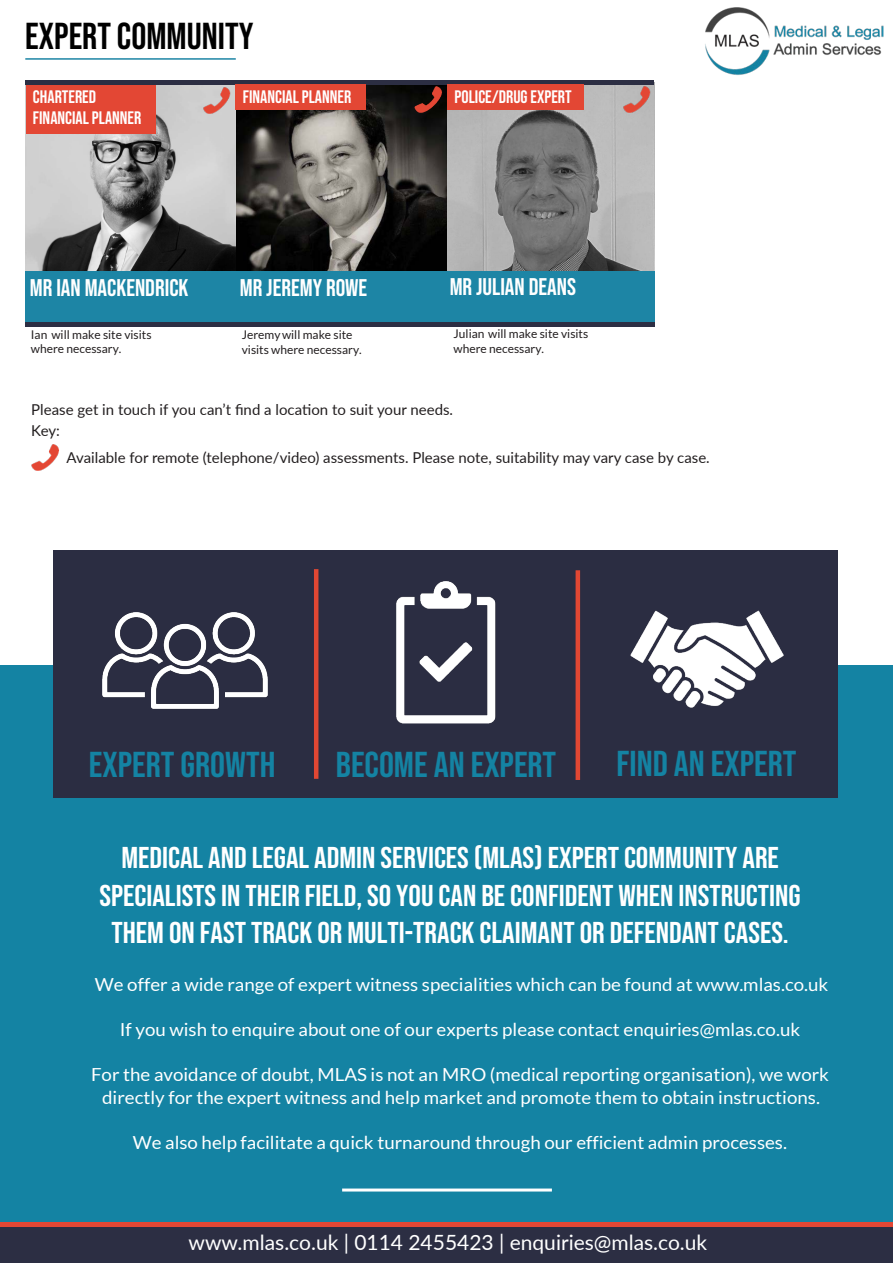
<style>
.page{position:relative;width:893px;height:1263px;background:#fff}
.page>*{position:absolute;margin:0;border:0;box-sizing:border-box;transform-origin:0 0}
.t1{font:37.5px "Bebas Neue";color:#000}
.t2{font:36px "Bebas Neue";color:#1483a3;scale:1.04 1}
.t3{font:30px/37.5px "Bebas Neue";color:#fff;text-align:center;scale:1.04 1}
.t4{font:24px "Bebas Neue";color:#fff}
.t5{font:21px "Lato";color:#fff}
.t6{font:18px/22.5px "Lato";color:#fff;text-align:center;scale:1.04 1}
.t7{font:18px/21.6px "Bebas Neue";color:#fff}
.t8{font:15px/21px "Lato";color:#231f20}
.t9{font:12px/14.4px "Lato";color:#231f20}
</style>
<div class="page">
<img style="left:446px;top:85px;width:208px;height:187px">
<img style="left:235px;top:85px;width:211px;height:187px">
<img style="left:26px;top:85px;width:209px;height:187px">
<div style="left:0;top:665px;width:893px;height:557px;background:#1483a3"></div>
<div style="left:0;top:1222px;width:893px;height:41px;background:#2c2e43"></div>
<div style="left:0;top:1222px;width:893px;height:5px;background:#e34734"></div>
<img style="left:31px;top:444px;width:28px;height:27px">
<div style="left:53px;top:550px;width:785px;height:248px;background:#2b2d42"></div>
<hr style="left:314px;top:569px;width:4px;height:210px;background:#e14733">
<hr style="left:576px;top:570px;width:4px;height:210px;background:#e14733">
<img style="left:630px;top:610px;width:154px;height:98px">
<img style="left:396px;top:581px;width:100px;height:143px">
<img style="left:102px;top:612px;width:166px;height:97px">
<hr style="left:342px;top:1188px;width:210px;height:3px;background:#fff">
<div style="left:25px;top:272px;width:630px;height:54px;background:#1d85a5"></div>
<div style="left:26px;top:85px;width:130px;height:49px;background:#e34734"></div>
<div style="left:25px;top:322px;width:630px;height:5px;background:#2c2e43"></div>
<img style="left:203px;top:86px;width:30px;height:28px">
<div style="left:25px;top:80px;width:629px;height:5px;background:#2c2e43"></div>
<div style="left:236px;top:85px;width:130px;height:25px;background:#e34734"></div>
<div style="left:447px;top:85px;width:136px;height:25px;background:#e34734"></div>
<hr style="left:25px;top:58px;width:211px;height:2px;background:#1d85a5">
<img style="left:705px;top:7px;width:178px;height:68px">
<img style="left:623px;top:85px;width:30px;height:28px">
<img style="left:414px;top:85px;width:31px;height:28px">
<h1 class="t1" style="left:25px;top:14px;width:230px">EXPERT COMMUNITY</h1>
<p class="t7" style="left:33px;top:86px;width:110px">CHARTERED<br>FINANCIAL PLANNER</p>
<p class="t7" style="left:243px;top:86px;width:110px">FINANCIAL PLANNER</p>
<p class="t7" style="left:455px;top:86px;width:119px">POLICE/DRUG EXPERT</p>
<h3 class="t4" style="left:240px;top:274px;width:129px">MR JEREMY ROWE</h3>
<h3 class="t4" style="left:450px;top:273px;width:128px">MR JULIAN DEANS</h3>
<p class="t9" style="left:242px;top:328px;width:121px">Jeremy will make site visits where necessary.</p>
<h3 class="t4" style="left:30px;top:274px;width:160px">MR IAN MACKENDRICK</h3>
<p class="t9" style="left:31px;top:327px;width:122px">Ian will make site visits where necessary.</p>
<p class="t9" style="left:454px;top:327px;width:136px">Julian will make site visits where necessary.</p>
<p class="t8" style="left:31px;top:398px;width:423px">Please get in touch if you can’t find a location to suit your needs.<br>Key:</p>
<p class="t8" style="left:67px;top:446px;width:645px">Available for remote (telephone/video) assessments. Please note, suitability may vary case by case.</p>
<h2 class="t2" style="left:89px;top:744px;width:181px">EXPERT GROWTH</h2>
<h2 class="t2" style="left:336px;top:744px;width:213px">BECOME AN EXPERT</h2>
<h2 class="t2" style="left:617px;top:743px;width:174px">FIND AN EXPERT</h2>
<h3 class="t3" style="left:100px;top:839px;width:676px">MEDICAL AND LEGAL ADMIN SERVICES (MLAS) EXPERT COMMUNITY ARE<br>SPECIALISTS IN THEIR FIELD, SO YOU CAN BE CONFIDENT WHEN INSTRUCTING<br>THEM ON FAST TRACK OR MULTI-TRACK CLAIMANT OR DEFENDANT CASES.</h3>
<p class="t6" style="left:95px;top:973px;width:707px">We offer a wide range of expert witness specialities which can be found at www.mlas.co.uk</p>
<p class="t6" style="left:120px;top:1018px;width:656px">If you wish to enquire about one of our experts please contact enquiries@mlas.co.uk</p>
<p class="t6" style="left:91px;top:1063px;width:711px">For the avoidance of doubt, MLAS is not an MRO (medical reporting organisation), we work directly for the expert witness and help market and promote them to obtain instructions.</p>
<p class="t6" style="left:133px;top:1131px;width:631px">We also help facilitate a quick turnaround through our efficient admin processes.</p>
<p class="t5" style="left:189px;top:1228px;width:520px">www.mlas.co.uk | 0114 2455423 | enquiries@mlas.co.uk</p>
</div>
